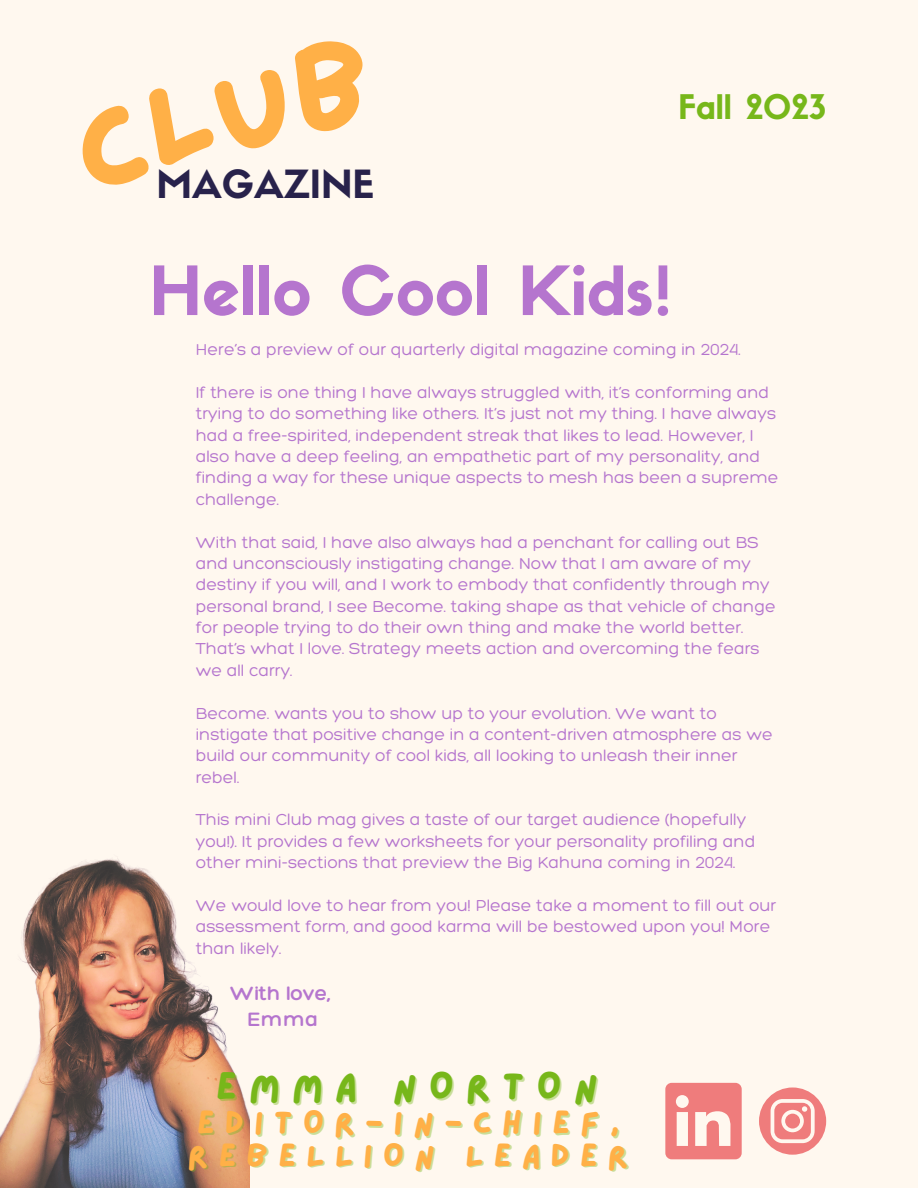
<style>
.page{position:relative;width:918px;height:1188px;background:#fff8ef}
.page>*{position:absolute;margin:0;border:0;box-sizing:border-box;transform-origin:0 0}
.t1{font:125.1px "Lazydog";color:#ffb047}
.t2{font:66.6px "Sifonn Basic";color:#b575ce}
.t3{font:39.3px "Lazydog";letter-spacing:.295em;color:#77b71a}
.t4{font:38.1px "Sifonn Basic";color:#28224b}
.t5{font:33.3px "Lazydog";letter-spacing:.295em;color:#ffb047}
.t6{font:33.3px "Sifonn Basic";color:#77b71a}
.t7{font:300 21px "Hero";color:#b575ce}
.t8{font:300 17.25px/21.3px "Hero";color:#b575ce}
</style>
<div class="page">
<img style="left:0;top:858px;width:250px;height:329px">
<svg style="left:665px;top:1083px;width:77px;height:76px"></svg>
<svg style="left:759px;top:1088px;width:67px;height:67px"></svg>
<p class="t1" style="left:61px;top:99px;width:309px;rotate:-15deg">Club</p>
<p class="t4" style="left:157px;top:169px;width:219px">MAGAZINE</p>
<p class="t6" style="left:678px;top:94px;width:149px">Fall 2023</p>
<p class="t2" style="left:149px;top:265px;width:525px">Hello Cool Kids!</p>
<p class="t8" style="left:196px;top:339px;width:547px">Here’s a preview of our quarterly digital magazine coming in 2024.</p>
<p class="t8" style="left:196px;top:381px;width:584px">If there is one thing I have always struggled with, it’s conforming and trying to do something like others. It’s just not my thing. I have always had a free-spirited, independent streak that likes to lead. However, I also have a deep feeling, an empathetic part of my personality, and finding a way for these unique aspects to mesh has been a supreme challenge.</p>
<p class="t8" style="left:196px;top:531px;width:581px">With that said, I have also always had a penchant for calling out BS and unconsciously instigating change. Now that I am aware of my destiny if you will, and I work to embody that confidently through my personal brand, I see Become. taking shape as that vehicle of change for people trying to do their own thing and make the world better.<br>That’s what I love. Strategy meets action and overcoming the fears we all carry.</p>
<p class="t8" style="left:196px;top:702px;width:579px">Become. wants you to show up to your evolution. We want to instigate that positive change in a content-driven atmosphere as we build our community of cool kids, all looking to unleash their inner rebel.</p>
<p class="t8" style="left:196px;top:809px;width:561px">This mini Club mag gives a taste of our target audience (hopefully you!). It provides a few worksheets for your personality profiling and other mini-sections that preview the Big Kahuna coming in 2024.</p>
<p class="t8" style="left:196px;top:894px;width:582px">We would love to hear from you! Please take a moment to fill out our assessment form, and good karma will be bestowed upon you! More than likely.</p>
<p class="t7" style="left:230px;top:980px;width:102px">With love,</p>
<p class="t7" style="left:247px;top:1006px;width:73px">Emma</p>
<p class="t3" style="left:216px;top:1068px;width:384px">EMMA NORTON</p>
<p class="t5" style="left:197px;top:1107px;width:424px">EDITOR-IN-CHIEF,</p>
<p class="t5" style="left:188px;top:1139px;width:443px">REBELLION LEADER</p>
</div>
